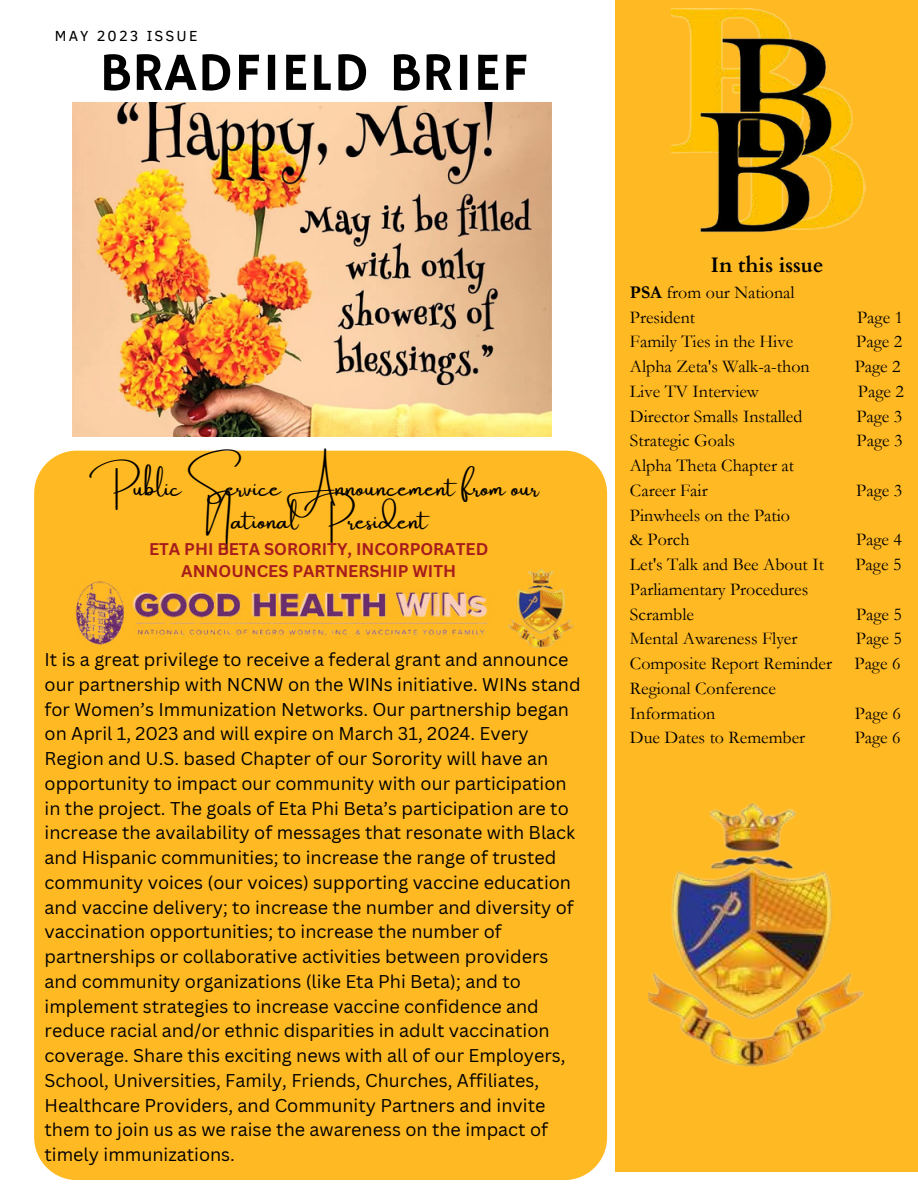
<style>
.page{position:relative;width:918px;height:1188px;background:#fff}
.page>*{position:absolute;margin:0;border:0;box-sizing:border-box;transform-origin:0 0}
.t1{font:54px "Hammersmith One";letter-spacing:.02em;color:#000}
.t2{font:24.3px/33.8px "Amsterdam One";color:#000;text-align:center}
.t3{font:700 21px "Cardo";color:#000}
.t4{font:18px/24.8px "Canva Sans";color:#000}
.t5{font:18px/24.8px "Garamond";color:#000}
.t6{font:700 16.5px/22.5px "Canva Sans";color:#a61c1c;text-align:center}
.t7{font:15px "Clear Sans";letter-spacing:.14em;color:#000}
.s1{font-weight:700}
</style>
<div class="page">
<div style="left:615px;top:0;width:303px;height:1172px;background:#ffb923"></div>
<img style="left:72px;top:102px;width:479px;height:334px">
<img style="left:649px;top:802px;width:216px;height:265px">
<div style="left:34px;top:451px;width:573px;height:729px;background:#ffb923"></div>
<img style="left:672px;top:8px;width:193px;height:208px">
<img style="left:678px;top:27px;width:175px;height:206px">
<img style="left:63px;top:567px;width:512px;height:82px">
<p class="t7" style="left:55px;top:26px;width:144px">MAY 2023 ISSUE</p>
<h1 class="t1" style="left:100px;top:41px;width:431px">BRADFIELD BRIEF</h1>
<h2 class="t2" style="left:89px;top:471px;width:451px">Public Service Announcement from our<br>National President</h2>
<p class="t6" style="left:149px;top:538px;width:341px">ETA PHI BETA SORORITY, INCORPORATED<br>ANNOUNCES PARTNERSHIP WITH</p>
<p class="t4" style="left:45px;top:647px;width:538px">It is a great privilege to receive a federal grant and announce our partnership with NCNW on the WINs initiative. WINs stand for Women’s Immunization Networks. Our partnership began on April 1, 2023 and will expire on March 31, 2024. Every Region and U.S. based Chapter of our Sorority will have an opportunity to impact our community with our participation in the project. The goals of Eta Phi Beta’s participation are to increase the availability of messages that resonate with Black and Hispanic communities; to increase the range of trusted community voices (our voices) supporting vaccine education and vaccine delivery; to increase the number and diversity of vaccination opportunities; to increase the number of partnerships or collaborative activities between providers and community organizations (like Eta Phi Beta); and to implement strategies to increase vaccine confidence and reduce racial and/or ethnic disparities in adult vaccination coverage. Share this exciting news with all of our Employers, School, Universities, Family, Friends, Churches, Affiliates, Healthcare Providers, and Community Partners and invite them to join us as we raise the awareness on the impact of timely immunizations.</p>
<p class="t3" style="left:711px;top:248px;width:114px">In this issue</p>
<p class="t5" style="left:630px;top:279px;width:166px"><span class="s1">PSA</span> from our National<br>President</p>
<p class="t5" style="left:857px;top:304px;width:47px">Page 1</p>
<p class="t5" style="left:630px;top:329px;width:165px">Family Ties in the Hive</p>
<p class="t5" style="left:856px;top:329px;width:47px">Page 2</p>
<p class="t5" style="left:630px;top:354px;width:181px">Alpha Zeta's Walk-a-thon</p>
<p class="t5" style="left:855px;top:354px;width:47px">Page 2</p>
<p class="t5" style="left:630px;top:378px;width:131px">Live TV Interview</p>
<p class="t5" style="left:858px;top:378px;width:47px">Page 2</p>
<p class="t5" style="left:630px;top:403px;width:174px">Director Smalls Installed</p>
<p class="t5" style="left:856px;top:403px;width:47px">Page 3</p>
<p class="t5" style="left:630px;top:428px;width:107px">Strategic Goals</p>
<p class="t5" style="left:857px;top:428px;width:47px">Page 3</p>
<p class="t5" style="left:630px;top:453px;width:166px">Alpha Theta Chapter at<br>Career Fair</p>
<p class="t5" style="left:856px;top:477px;width:47px">Page 3</p>
<p class="t5" style="left:630px;top:502px;width:162px">Pinwheels on the Patio &amp; Porch</p>
<p class="t5" style="left:856px;top:527px;width:47px">Page 4</p>
<p class="t5" style="left:630px;top:552px;width:196px">Let's Talk and Bee About It</p>
<p class="t5" style="left:855px;top:552px;width:47px">Page 5</p>
<p class="t5" style="left:630px;top:576px;width:180px">Parliamentary Procedures<br>Scramble</p>
<p class="t5" style="left:856px;top:601px;width:47px">Page 5</p>
<p class="t5" style="left:630px;top:626px;width:169px">Mental Awareness Flyer</p>
<p class="t5" style="left:630px;top:626px;width:273px;text-indent:226px">Page 5<br>Composite Report Reminder Page 6<br>Regional Conference<br>Information</p>
<p class="t5" style="left:855px;top:700px;width:47px">Page 6</p>
<p class="t5" style="left:630px;top:725px;width:177px">Due Dates to Remember</p>
<p class="t5" style="left:855px;top:725px;width:47px">Page 6</p>
</div>
